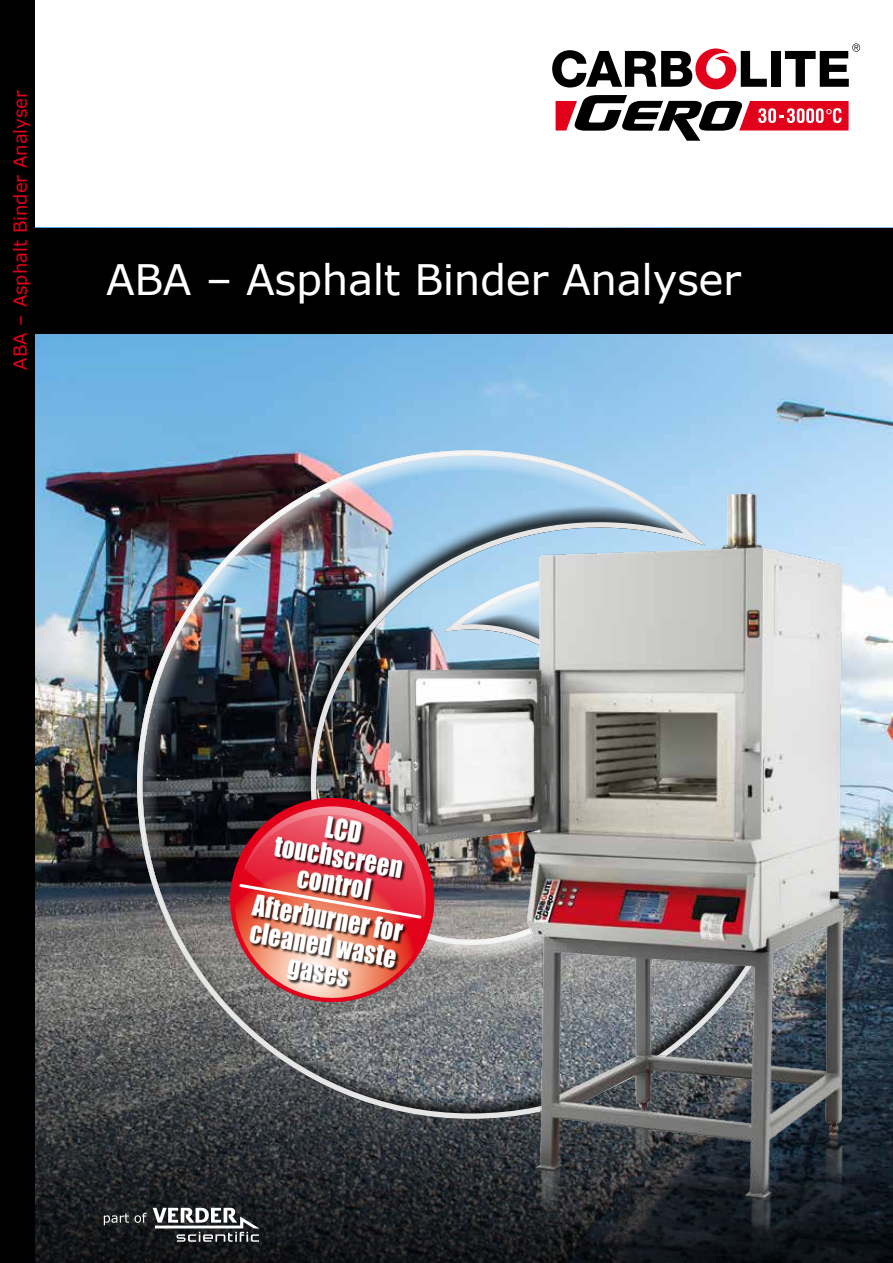
<style>
.page{position:relative;width:893px;height:1263px;background:#fff}
.page>*{position:absolute;margin:0;border:0;box-sizing:border-box;transform-origin:0 0}
.t1{font:42px "Verdana";letter-spacing:-.01em;color:#fff}
.t2{font:27px/27px "Impact";color:#fff;text-align:center;scale:.9 1}
.t3{font:18px "Verdana";color:#e2001a}
</style>
<div class="page">
<img style="left:34px;top:334px;width:859px;height:140px">
<img style="left:34px;top:474px;width:859px;height:789px">
<div style="left:0;top:228px;width:893px;height:106px;background:#000"></div>
<div style="left:0;top:0;width:34px;height:1263px;background:#000"></div>
<svg style="left:153px;top:1208px;width:106px;height:34px"></svg>
<svg style="left:104px;top:1213px;width:25px;height:12px"></svg>
<svg style="left:135px;top:1213px;width:12px;height:10px"></svg>
<svg style="left:552px;top:48px;width:215px;height:41px"></svg>
<div style="left:771px;top:51px;width:10px;height:36px;background:#000"></div>
<svg style="left:785px;top:43px;width:75px;height:44px"></svg>
<svg style="left:556px;top:95px;width:293px;height:46px"></svg>
<img style="left:136px;top:449px;width:173px;height:671px">
<img style="left:309px;top:428px;width:573px;height:835px">
<svg style="left:219px;top:787px;width:226px;height:226px;background:#7d6365"></svg>
<div style="left:250px;top:816px;width:157px;height:174px;background:#000;opacity:.75"></div>
<img style="left:237px;top:805px;width:199px;height:123px">
<p class="t3" style="left:8px;top:370px;width:281px;rotate:-90deg">ABA – Asphalt Binder Analyser</p>
<h1 class="t1" style="left:106px;top:251px;width:636px">ABA – Asphalt Binder Analyser</h1>
<p class="t2" style="left:282px;top:804px;width:145px;rotate:10deg">LCD touchscreen control</p>
<p class="t2" style="left:256px;top:891px;width:170px;rotate:10deg">Afterburner for cleaned waste gases</p>
</div>
